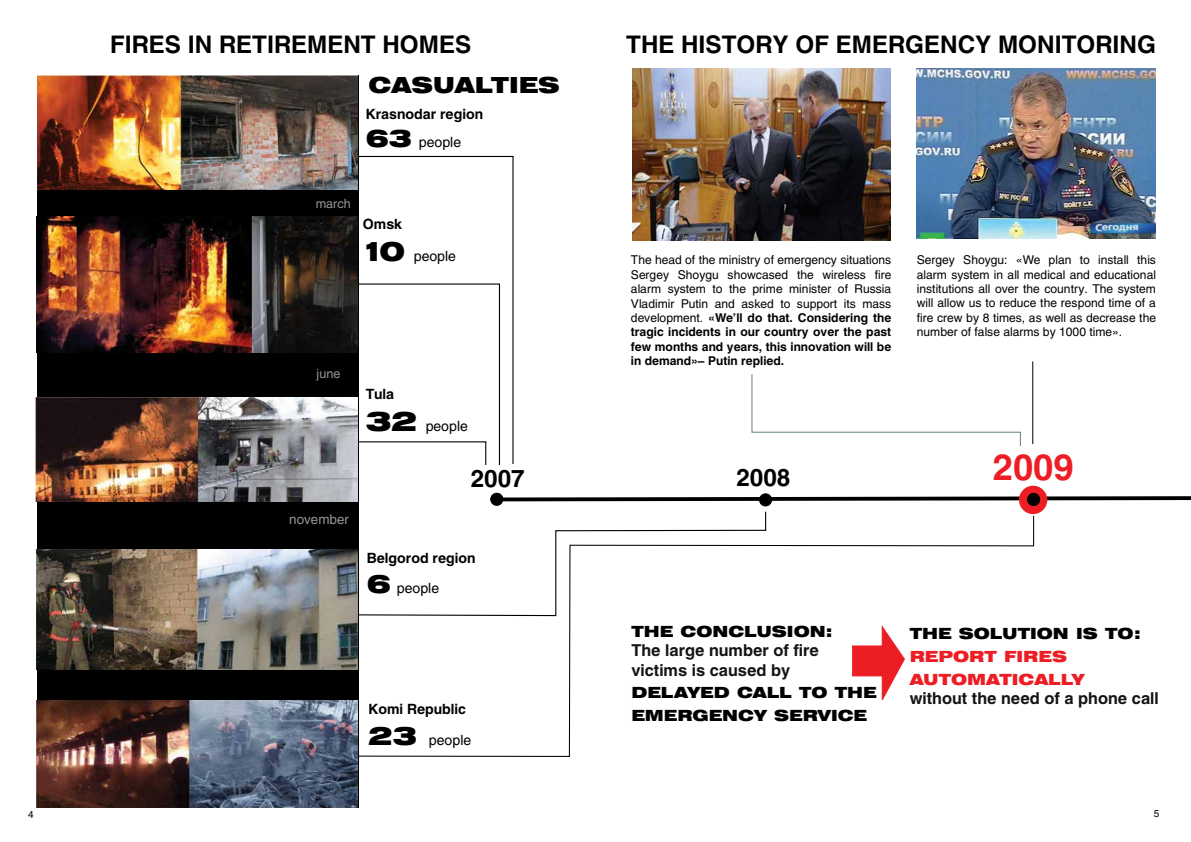
<style>
.page{position:relative;width:1191px;height:842px;background:#fff}
.page>*{position:absolute;margin:0;border:0;box-sizing:border-box;transform-origin:0 0}
.t1{font:700 36px "Helios";color:#ed1d24}
.t2{font:700 24px "Helios";color:#000}
.t3{font:900 22px "Helios Ext";color:#000}
.t4{font:700 16.2px/19.5px "Helios";color:#141414}
.t5{font:900 15.3px/22.9px "Helios Ext";color:#000}
.t6{font:900 15.3px/22.9px "Helios Ext";color:#ed1d24}
.t7{font:700 14px/28.8px "Helios";color:#000}
.t8{font:14px "Helios";color:#000}
.t9{font:13.4px "Helios";color:#939598}
.t10{font:12.6px "Helios";color:#939598}
.t11{font:12px/14.4px "Helios";color:#000;text-align:justify}
.t12{font:10px "Helios";color:#000}
.s1{font-family:"Helios Ext";font-weight:900;font-size:24px}
.s2{font-weight:400}
.s3{font-family:"Helios Ext";font-weight:900;font-size:26.7px}
.s4{font-weight:700}
.s5{font-family:"Helios Ext";font-weight:900;font-size:25.1px}
</style>
<div class="page">
<div style="left:37px;top:75px;width:321px;height:733px;background:#000"></div>
<img style="left:37px;top:550px;width:302px;height:119px">
<svg style="left:501px;top:494px;width:690px;height:9px"></svg>
<img style="left:917px;top:68px;width:238px;height:171px">
<img style="left:633px;top:69px;width:257px;height:171px">
<svg style="left:353px;top:155px;width:161px;height:309px"></svg>
<svg style="left:324px;top:283px;width:176px;height:183px"></svg>
<svg style="left:339px;top:515px;width:695px;height:242px"></svg>
<div style="left:491px;top:493px;width:12px;height:12px;background:#000;border-radius:50%"></div>
<div style="left:490px;top:493px;width:13px;height:13px;border:1px solid #000;border-radius:50%"></div>
<div style="left:759px;top:494px;width:12px;height:12px;background:#000;border-radius:50%"></div>
<div style="left:759px;top:493px;width:13px;height:13px;border:1px solid #000;border-radius:50%"></div>
<hr style="left:1032px;top:361px;width:1px;height:83px;background:#000">
<svg style="left:881px;top:623px;width:24px;height:78px"></svg>
<div style="left:852px;top:645px;width:36px;height:31px;background:#ed1d24;border:1px solid #ed1d24"></div>
<div style="left:1019px;top:486px;width:28px;height:28px;background:#ed1d24;border-radius:50%"></div>
<div style="left:1027px;top:493px;width:12px;height:12px;background:#000;border-radius:50%"></div>
<div style="left:1027px;top:493px;width:13px;height:13px;border:1px solid #000;border-radius:50%"></div>
<img style="left:37px;top:216px;width:320px;height:136px">
<img style="left:38px;top:76px;width:319px;height:113px">
<img style="left:35px;top:398px;width:322px;height:104px">
<img style="left:37px;top:700px;width:320px;height:107px">
<svg style="left:751px;top:374px;width:270px;height:72px"></svg>
<h2 class="t2" style="left:110px;top:30px;width:362px">FIRES IN RETIREMENT HOMES</h2>
<h2 class="t2" style="left:626px;top:30px;width:531px">THE HISTORY OF EMERGENCY MONITORING</h2>
<h3 class="t3" style="left:369px;top:72px;width:193px">CASUALTIES</h3>
<p class="t7" style="left:366px;top:99px;width:119px">Krasnodar region<br><span class="s1">63</span> <span class="s2">people</span></p>
<p class="t10" style="left:316px;top:196px;width:37px">march</p>
<p class="t10" style="left:317px;top:366px;width:25px">june</p>
<p class="t9" style="left:289px;top:511px;width:61px">november</p>
<p class="t7" style="left:363px;top:210px;width:41px">Omsk</p>
<p class="t8" style="left:363px;top:248px;width:95px"><span class="s3">10</span> people</p>
<p class="t7" style="left:366px;top:380px;width:30px">Tula</p>
<p class="t8" style="left:366px;top:418px;width:104px"><span class="s3">32</span> people</p>
<p class="t11" style="left:631px;top:253px;width:262px">The head of the ministry of emergency situations Sergey Shoygu showcased the wireless fire alarm system to the prime minister of Russia Vladimir Putin and asked to support its mass development. <span class="s4">«We’ll do that. Considering the tragic incidents in our country over the past few months and years, this innovation will be in demand»– Putin replied.</span></p>
<p class="t11" style="left:917px;top:253px;width:241px">Sergey Shoygu: «We plan to install this alarm system in all medical and educational institutions all over the country. The system will allow us to reduce the respond time of a fire crew by 8 times, as well as decrease the number of false alarms by 1000 time».</p>
<h2 class="t2" style="left:471px;top:465px;width:55px">2007</h2>
<h2 class="t2" style="left:736px;top:464px;width:55px">2008</h2>
<p class="t7" style="left:367px;top:543px;width:110px;line-height:30.2px">Belgorod region<br><span class="s5">6</span> <span class="s2">people</span></p>
<p class="t7" style="left:368px;top:694px;width:104px;line-height:30.1px">Komi Republic<br><span class="s5">23</span> <span class="s2">people</span></p>
<p class="t5" style="left:631px;top:620px;width:202px">THE CONCLUSION:</p>
<h3 class="t4" style="left:631px;top:640px;width:189px">The large number of fire victims is caused by</h3>
<p class="t5" style="left:631px;top:681px;width:247px">DELAYED CALL TO THE<br>EMERGENCY SERVICE</p>
<h1 class="t1" style="left:992px;top:446px;width:82px">2009</h1>
<p class="t5" style="left:909px;top:622px;width:233px">THE SOLUTION IS TO:</p>
<p class="t6" style="left:909px;top:645px;width:176px">REPORT FIRES<br>AUTOMATICALLY</p>
<h3 class="t4" style="left:909px;top:689px;width:250px">without the need of a phone call</h3>
<p class="t12" style="left:28px;top:808px;width:7px">4</p>
<p class="t12" style="left:1154px;top:808px;width:7px">5</p>
</div>
